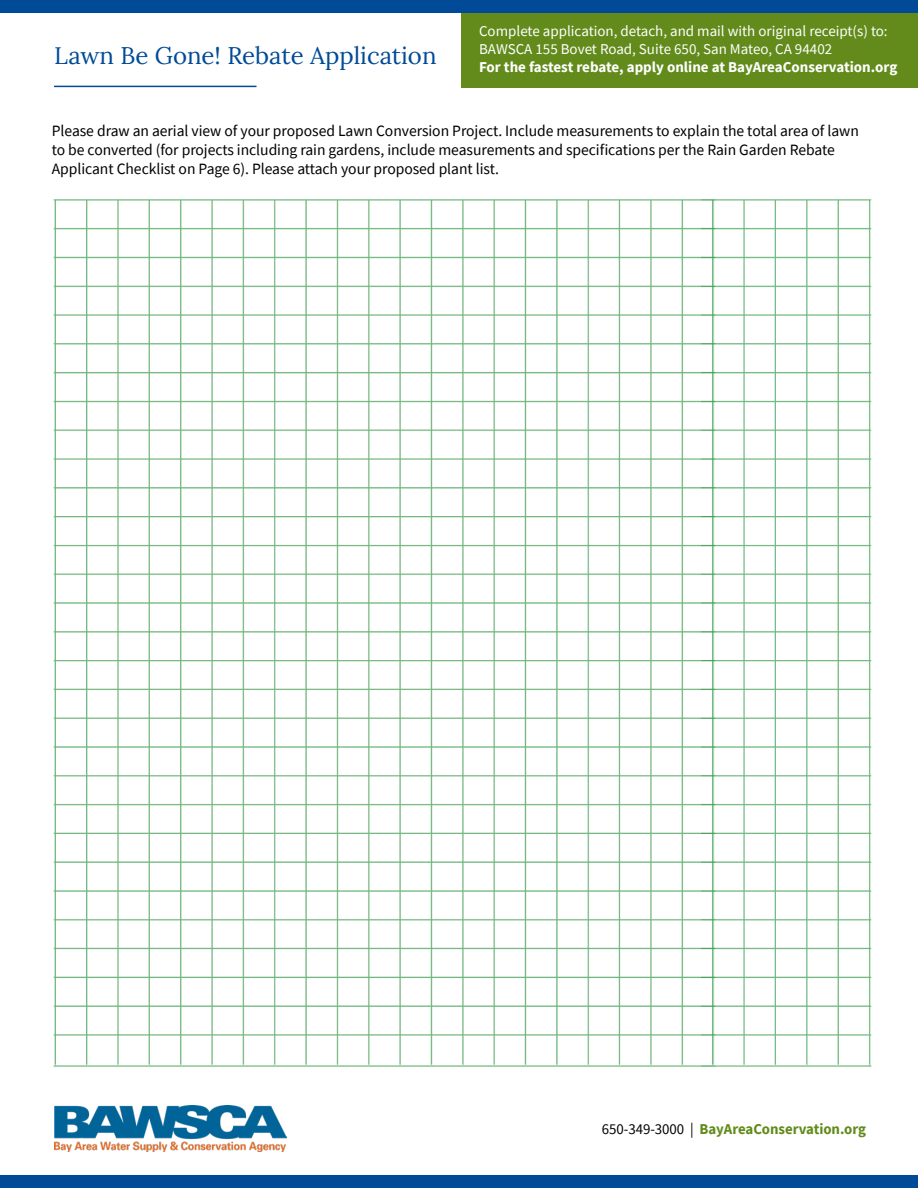
<style>
.page{position:relative;width:918px;height:1188px;background:#fff}
.page>*{position:absolute;margin:0;border:0;box-sizing:border-box;transform-origin:0 0}
.t1{font:24px "Lora";color:#004a97}
.t2{font:15.75px/18.9px "Source Sans Pro";letter-spacing:-.005em;color:#000}
.t3{font:15px/18px "Source Sans Pro";color:#fff}
.t4{font:700 15px "Source Sans Pro";color:#fff}
.t5{font:700 15px "Source Sans Pro";letter-spacing:-.005em;color:#628b1b}
.s1{font-weight:400;color:#000}
</style>
<div class="page">
<div style="left:461px;top:8px;width:457px;height:80px;background:#628b1b"></div>
<div style="left:0;top:1175px;width:918px;height:13px;background:#004a97"></div>
<div style="left:0;top:0;width:918px;height:13px;background:#004a97"></div>
<hr style="left:54px;top:86px;width:202px;height:1px;background:#004a97">
<img style="left:54px;top:1106px;width:233px;height:46px">
<img style="left:53px;top:199px;width:648px;height:868px">
<img style="left:701px;top:199px;width:171px;height:868px">
<p class="t1" style="left:54px;top:37px;width:384px">Lawn Be Gone! Rebate Application</p>
<p class="t3" style="left:479px;top:22px;width:410px">Complete application, detach, and mail with original receipt(s) to:<br>BAWSCA 155 Bovet Road, Suite 650, San Mateo, CA 94402</p>
<p class="t4" style="left:479px;top:57px;width:420px">For the fastest rebate, apply online at BayAreaConservation.org</p>
<p class="t2" style="left:52px;top:121px;width:809px">Please draw an aerial view of your proposed Lawn Conversion Project. Include measurements to explain the total area of lawn to be converted (for projects including rain gardens, include measurements and specifications per the Rain Garden Rebate<br>Applicant Checklist on Page 6). Please attach your proposed plant list.</p>
<p class="t5" style="left:602px;top:1119px;width:266px"><span class="s1">650-349-3000 |</span> BayAreaConservation.org</p>
</div>
